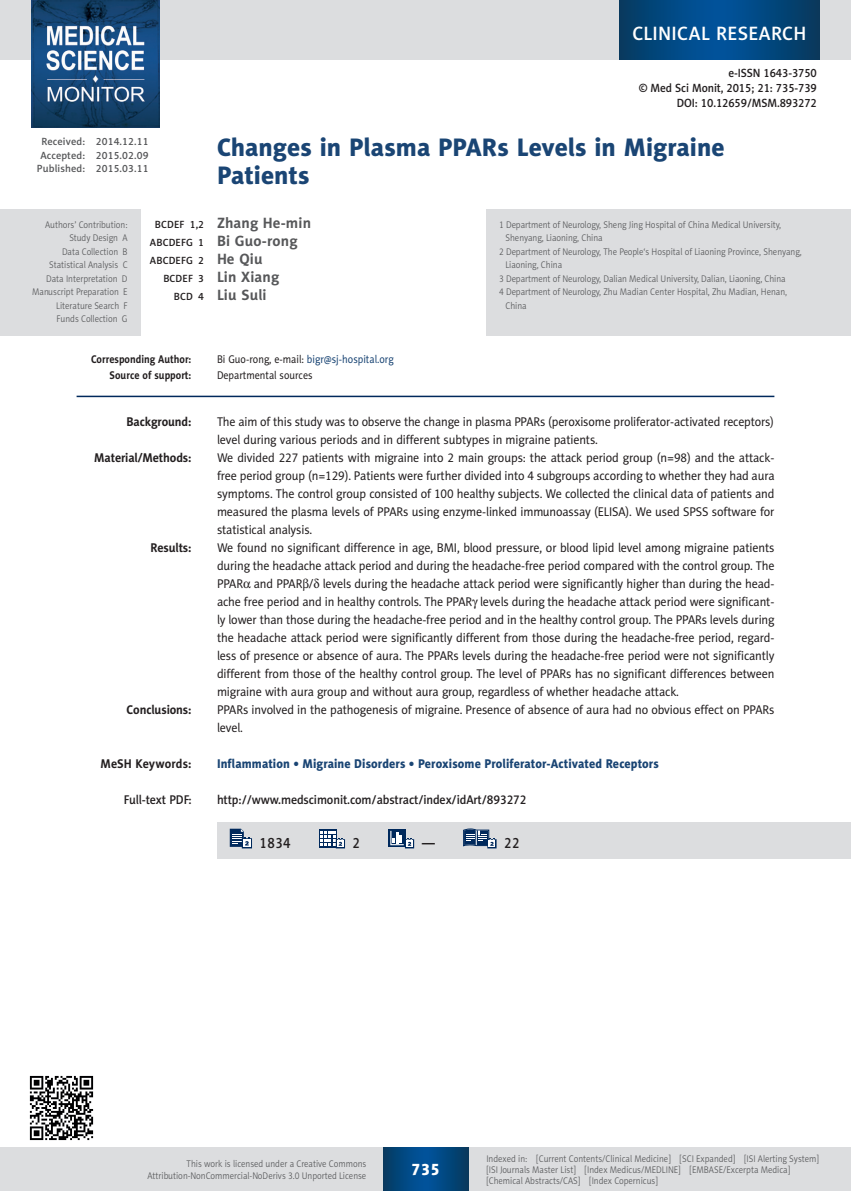
<style>
.page{position:relative;width:851px;height:1191px;background:#fff}
.page>*{position:absolute;margin:0;border:0;box-sizing:border-box;transform-origin:0 0}
.MSM_Tytul{font:25.5px/28.5px "Naomi Sans EFN Heavy";color:#1a4574}
.t1{font:19.5px "Naomi Sans EFN Medium";letter-spacing:.015em;color:#fff}
.t2{font:16.5px "Naomi Sans EFN Heavy";color:#fff}
.MSM_Autorzy{font:700 15px "Naomi Sans EFN";letter-spacing:.01em;color:#57585a}
.MSM_dane{font:15px "Naomi Sans EFN Medium";letter-spacing:.03em;color:#231f20;scale:.9 1}
.MSM_Summary_body{font:12.75px/18px "Naomi Sans EFN";letter-spacing:-.01em;color:#231f20;scale:.95 1}
.MSM_keywords{font:12.75px "Naomi Sans EFN Heavy";letter-spacing:.005em;color:#1a4574;scale:.95 1}
.MSM_full_text_pdf{font:12.75px "Naomi Sans EFN Medium";letter-spacing:-.01em;color:#231f20;scale:.95 1}
.MSM_Summary_body-2{font:700 12.75px "Naomi Sans EFN";letter-spacing:-.01em;color:#231f20;scale:.95 1}
.MSM_keywords-2{font:700 12.75px "Naomi Sans EFN";letter-spacing:.005em;color:#231f20;scale:.95 1}
.MSM_full_text_pdf-2{font:12px "Naomi Sans EFN Medium";letter-spacing:-.01em;color:#231f20;scale:.95 1}
.MSM_Adres{font:11.25px "Naomi Sans EFN";color:#1a4574;scale:.9 1}
.MSM_Adres-2{font:700 11.25px "Naomi Sans EFN";color:#231f20;scale:.9 1}
.MSM_Support{font:11.25px "Naomi Sans EFN";color:#231f20;scale:.9 1}
.MSM_Support-2{font:700 11.25px "Naomi Sans EFN";color:#231f20;scale:.9 1}
.t3{font:10.5px "Naomi Sans EFN Medium";letter-spacing:.01em;color:#57585a}
.MSM_Autorzy-2{font:10.5px "Naomi Sans EFN Medium";letter-spacing:.01em;color:#231f20}
.MSM_Afiliacja{font:9.75px/13.5px "Naomi Sans EFN Light";color:#57585a;scale:.9 1}
.s1{font-family:"Naomi Sans EFN Medium";font-weight:400;font-size:10.5px;color:#231f20}
.s2{font-family:"Naomi Sans EFN";font-weight:700;font-size:15px;color:#57585a}
.s3{color:#231f20}
.s4{font-family:"Standard Sym L"}
</style>
<div class="page">
<div style="left:217px;top:822px;width:633px;height:36px;background:#dcdddf"></div>
<svg style="left:230px;top:828px;width:22px;height:20px"></svg>
<div style="left:319px;top:829px;width:17px;height:18px;background:#00295c"></div>
<svg style="left:320px;top:830px;width:25px;height:18px"></svg>
<div style="left:388px;top:829px;width:18px;height:18px;background:#00295c"></div>
<svg style="left:390px;top:831px;width:24px;height:17px"></svg>
<svg style="left:463px;top:828px;width:33px;height:20px"></svg>
<hr style="left:77px;top:396px;width:697px;height:1px;background:#00295c">
<div style="left:0;top:210px;width:140px;height:126px;background:#dcdddf"></div>
<div style="left:486px;top:210px;width:364px;height:126px;background:#dcdddf"></div>
<img style="left:29px;top:1075px;width:65px;height:66px">
<div style="left:0;top:1148px;width:850px;height:43px;background:#dcdddf"></div>
<svg style="left:383px;top:1147px;width:85px;height:43px;background:#02477e"></svg>
<div style="left:0;top:0;width:850px;height:60px;background:#dcdddf"></div>
<svg style="left:619px;top:0;width:200px;height:60px;background:#02477e"></svg>
<img style="left:32px;top:0;width:127px;height:128px">
<h2 class="t1" style="left:632px;top:22px;width:175px">CLINICAL RESEARCH</h2>
<p class="MSM_full_text_pdf-2" style="left:728px;top:66px;width:95px">e-ISSN 1643-3750</p>
<p class="MSM_full_text_pdf-2" style="left:638px;top:81px;width:189px">© Med Sci Monit, 2015; 21: 735-739</p>
<p class="MSM_full_text_pdf-2" style="left:676px;top:96px;width:149px">DOI: 10.12659/MSM.893272</p>
<p class="MSM_Tytul" style="left:217px;top:132px;width:509px">Changes in Plasma PPARs Levels in Migraine<br>Patients</p>
<p class="MSM_Autorzy" style="left:155px;top:214px;width:158px"><span class="s1">BCDEF 1,2</span> Zhang He-min</p>
<p class="MSM_Autorzy" style="left:150px;top:232px;width:149px"><span class="s1">ABCDEFG 1</span> Bi Guo-rong</p>
<p class="MSM_Autorzy-2" style="left:150px;top:254px;width:114px">ABCDEFG 2 <span class="s2">He Qiu</span></p>
<p class="MSM_Autorzy" style="left:163px;top:268px;width:117px"><span class="s1">BCDEF 3</span> Lin Xiang</p>
<p class="MSM_Autorzy" style="left:174px;top:286px;width:94px"><span class="s1">BCD 4</span> Liu Suli</p>
<p class="t3" style="left:41px;top:136px;width:109px">Received: 2014.12.11</p>
<p class="t3" style="left:40px;top:149px;width:110px">Accepted: 2015.02.09</p>
<p class="t3" style="left:37px;top:163px;width:113px">Published: 2015.03.11</p>
<p class="MSM_Afiliacja" style="left:45px;top:218px;width:93px">Authors’ Contribution:</p>
<p class="MSM_Afiliacja" style="left:69px;top:231px;width:66px">Study Design A</p>
<p class="MSM_Afiliacja" style="left:62px;top:245px;width:74px">Data Collection B</p>
<p class="MSM_Afiliacja" style="left:49px;top:258px;width:89px">Statistical Analysis C</p>
<p class="MSM_Afiliacja" style="left:46px;top:272px;width:92px">Data Interpretation D</p>
<p class="MSM_Afiliacja" style="left:32px;top:285px;width:107px">Manuscript Preparation E</p>
<p class="MSM_Afiliacja" style="left:56px;top:299px;width:81px">Literature Search F</p>
<p class="MSM_Afiliacja" style="left:57px;top:312px;width:80px">Funds Collection G</p>
<p class="MSM_Afiliacja" style="left:505px;top:218px;width:308px;text-indent:-6px">1 Department of Neurology, Sheng Jing Hospital of China Medical University,<br>Shenyang, Liaoning, China</p>
<p class="MSM_Afiliacja" style="left:505px;top:245px;width:331px;text-indent:-6px">2 Department of Neurology, The People‘s Hospital of Liaoning Province, Shenyang,<br>Liaoning, China</p>
<p class="MSM_Afiliacja" style="left:499px;top:272px;width:320px">3 Department of Neurology, Dalian Medical University, Dalian, Liaoning, China</p>
<p class="MSM_Afiliacja" style="left:505px;top:285px;width:314px;text-indent:-6px">4 Department of Neurology, Zhu Madian Center Hospital, Zhu Madian, Henan,<br>China</p>
<p class="MSM_Adres-2" style="left:91px;top:352px;width:113px">Corresponding Author:</p>
<p class="MSM_Adres" style="left:217px;top:352px;width:198px"><span class="s3">Bi Guo-rong, e-mail:</span> bigr@sj-hospital.org</p>
<p class="MSM_Support-2" style="left:110px;top:368px;width:92px">Source of support:</p>
<p class="MSM_Support" style="left:217px;top:368px;width:108px">Departmental sources</p>
<p class="MSM_Summary_body-2" style="left:126px;top:414px;width:70px">Background:</p>
<p class="MSM_Summary_body" style="left:217px;top:413px;width:587px">The aim of this study was to observe the change in plasma PPARs (peroxisome proliferator-activated receptors) level during various periods and in different subtypes in migraine patients.</p>
<p class="MSM_Summary_body-2" style="left:94px;top:450px;width:104px">Material/Methods:</p>
<p class="MSM_Summary_body" style="left:217px;top:449px;width:588px;text-align:justify">We divided 227 patients with migraine into 2 main groups: the attack period group (n=98) and the attack&shy;free period group (n=129). Patients were further divided into 4 subgroups according to whether they had aura symptoms. The control group consisted of 100 healthy subjects. We collected the clinical data of patients and measured the plasma levels of PPARs using enzyme-linked immunoassay (ELISA). We used SPSS software for statistical analysis.</p>
<p class="MSM_Summary_body-2" style="left:150px;top:540px;width:45px">Results:</p>
<p class="MSM_Summary_body" style="left:217px;top:539px;width:588px;text-align:justify">We found no significant difference in age, BMI, blood pressure, or blood lipid level among migraine patients during the headache attack period and during the headache-free period compared with the control group. The PPAR<span class="s4">a</span> and PPAR<span class="s4">b</span>/<span class="s4">d</span> levels during the headache attack period were significantly higher than during the head&shy;ache free period and in healthy controls. The PPAR<span class="s4">g</span> levels during the headache attack period were significant&shy;ly lower than those during the headache-free period and in the healthy control group. The PPARs levels during the headache attack period were significantly different from those during the headache-free period, regard&shy;less of presence or absence of aura. The PPARs levels during the headache-free period were not significantly different from those of the healthy control group. The level of PPARs has no significant differences between migraine with aura group and without aura group, regardless of whether headache attack.</p>
<p class="MSM_Summary_body-2" style="left:127px;top:702px;width:70px">Conclusions:</p>
<p class="MSM_Summary_body" style="left:217px;top:701px;width:588px">PPARs involved in the pathogenesis of migraine. Presence of absence of aura had no obvious effect on PPARs level.</p>
<p class="MSM_keywords-2" style="left:100px;top:756px;width:97px">MeSH Keywords:</p>
<p class="MSM_keywords" style="left:217px;top:756px;width:466px">Inflammation • Migraine Disorders • Peroxisome Proliferator-Activated Receptors</p>
<p class="MSM_full_text_pdf" style="left:124px;top:792px;width:73px">Full-text PDF:</p>
<p class="MSM_full_text_pdf" style="left:217px;top:792px;width:327px">http://www.medscimonit.com/abstract/index/idArt/893272</p>
<p class="MSM_dane" style="left:259px;top:834px;width:36px">1834</p>
<p class="MSM_dane" style="left:352px;top:834px;width:10px">2</p>
<p class="MSM_dane" style="left:421px;top:834px;width:16px">—</p>
<p class="MSM_dane" style="left:504px;top:834px;width:19px">22</p>
<p class="MSM_Afiliacja" style="left:147px;top:1158px;width:245px;line-height:11.2px;text-align:right">This work is licensed under a Creative Commons<br>Attribution-NonCommercial-NoDerivs 3.0 Unported License</p>
<p class="t2" style="left:411px;top:1159px;width:30px">735</p>
<p class="MSM_Afiliacja" style="left:486px;top:1152px;width:371px;line-height:11.2px">Indexed in: [Current Contents/Clinical Medicine] [SCI Expanded] [ISI Alerting System] [ISI Journals Master List] [Index Medicus/MEDLINE] [EMBASE/Excerpta Medica] [Chemical Abstracts/CAS] [Index Copernicus]</p>
</div>
